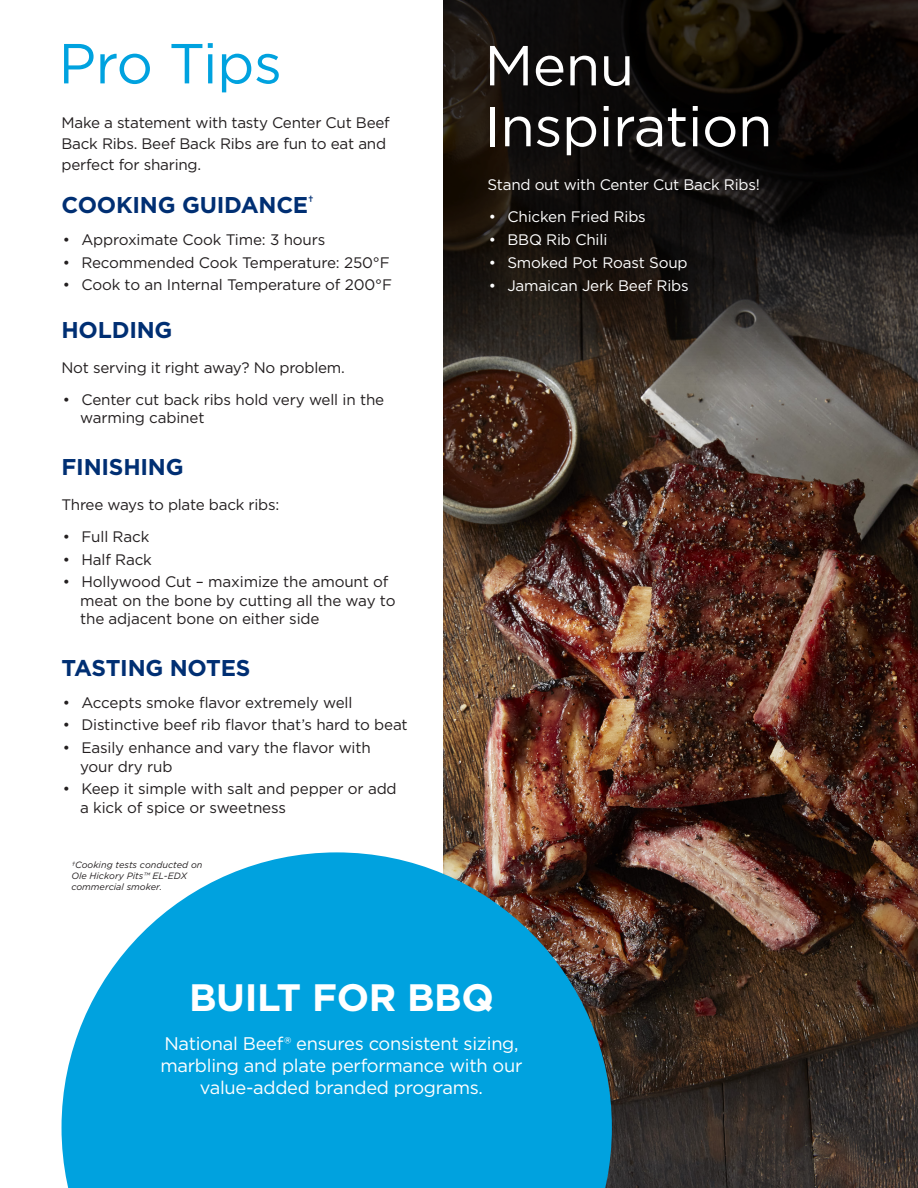
<style>
.page{position:relative;width:918px;height:1188px;background:#fff}
.page>*{position:absolute;margin:0;border:0;box-sizing:border-box;transform-origin:0 0}
.t1{font:56.4px/60.9px "Gotham";letter-spacing:-.01em;color:#fff}
.t2{font:56.4px "Gotham";letter-spacing:-.01em;color:#00a2df}
.t3{font:700 38.25px "Gotham";letter-spacing:-.01em;color:#fff}
.t4{font:700 22.8px "Gotham";letter-spacing:-.01em;color:#002f73}
.t5{font:18.3px/21.9px "Gotham";letter-spacing:-.015em;color:#fff;text-align:center}
.t6{font:15.15px/18.3px "Gotham";letter-spacing:-.01em;color:#231f20}
.t7{font:15.15px "Gotham";letter-spacing:-.01em;color:#fff}
.t8{font:italic 9.15px/10.9px "Gotham";color:#231f20}
</style>
<div class="page">
<img style="left:61px;top:0;width:857px;height:1188px">
<p class="t2" style="left:58px;top:27px;width:225px">Pro Tips</p>
<p class="t6" style="left:62px;top:111px;width:330px;line-height:21.3px">Make a statement with tasty Center Cut Beef<br>Back Ribs. Beef Back Ribs are fun to eat and perfect for sharing.</p>
<p class="t4" style="left:62px;top:190px;width:253px">COOKING GUIDANCE<sup>†</sup></p>
<p class="t6" style="left:63px;top:230px;width:264px">• Approximate Cook Time: 3 hours</p>
<p class="t6" style="left:63px;top:253px;width:328px">• Recommended Cook Temperature: 250°F</p>
<p class="t6" style="left:63px;top:276px;width:331px">• Cook to an Internal Temperature of 200°F</p>
<p class="t4" style="left:62px;top:314px;width:113px">HOLDING</p>
<p class="t6" style="left:62px;top:358px;width:285px">Not serving it right away? No problem.</p>
<p class="t6" style="left:80px;top:390px;width:306px;text-indent:-17px">• Center cut back ribs hold very well in the warming cabinet</p>
<p class="t4" style="left:62px;top:451px;width:124px">FINISHING</p>
<p class="t6" style="left:62px;top:495px;width:219px">Three ways to plate back ribs:</p>
<p class="t6" style="left:63px;top:527px;width:88px">• Full Rack</p>
<p class="t6" style="left:63px;top:550px;width:91px">• Half Rack</p>
<p class="t6" style="left:80px;top:573px;width:317px;text-indent:-17px">• Hollywood Cut – maximize the amount of meat on the bone by cutting all the way to the adjacent bone on either side</p>
<p class="t4" style="left:62px;top:652px;width:190px">TASTING NOTES</p>
<p class="t6" style="left:63px;top:693px;width:291px">• Accepts smoke flavor extremely well</p>
<p class="t6" style="left:63px;top:716px;width:346px">• Distinctive beef rib flavor that’s hard to beat</p>
<p class="t6" style="left:80px;top:738px;width:292px;text-indent:-17px">• Easily enhance and vary the flavor with your dry rub</p>
<p class="t6" style="left:80px;top:780px;width:318px;text-indent:-17px">• Keep it simple with salt and pepper or add a kick of spice or sweetness</p>
<p class="t8" style="left:71px;top:859px;width:133px">†Cooking tests conducted on<br>Ole Hickory Pits™ EL-EDX commercial smoker.</p>
<p class="t1" style="left:484px;top:34px;width:290px">Menu<br>Inspiration</p>
<p class="t7" style="left:487px;top:175px;width:274px">Stand out with Center Cut Back Ribs!</p>
<p class="t7" style="left:489px;top:207px;width:159px">• Chicken Fried Ribs</p>
<p class="t7" style="left:489px;top:230px;width:120px">• BBQ Rib Chili</p>
<p class="t7" style="left:489px;top:253px;width:200px">• Smoked Pot Roast Soup</p>
<p class="t7" style="left:489px;top:276px;width:201px">• Jamaican Jerk Beef Ribs</p>
<p class="t3" style="left:189px;top:972px;width:306px">BUILT FOR BBQ</p>
<p class="t5" style="left:161px;top:1033px;width:363px">National Beef® ensures consistent sizing, marbling and plate performance with our value-added branded programs.</p>
</div>
